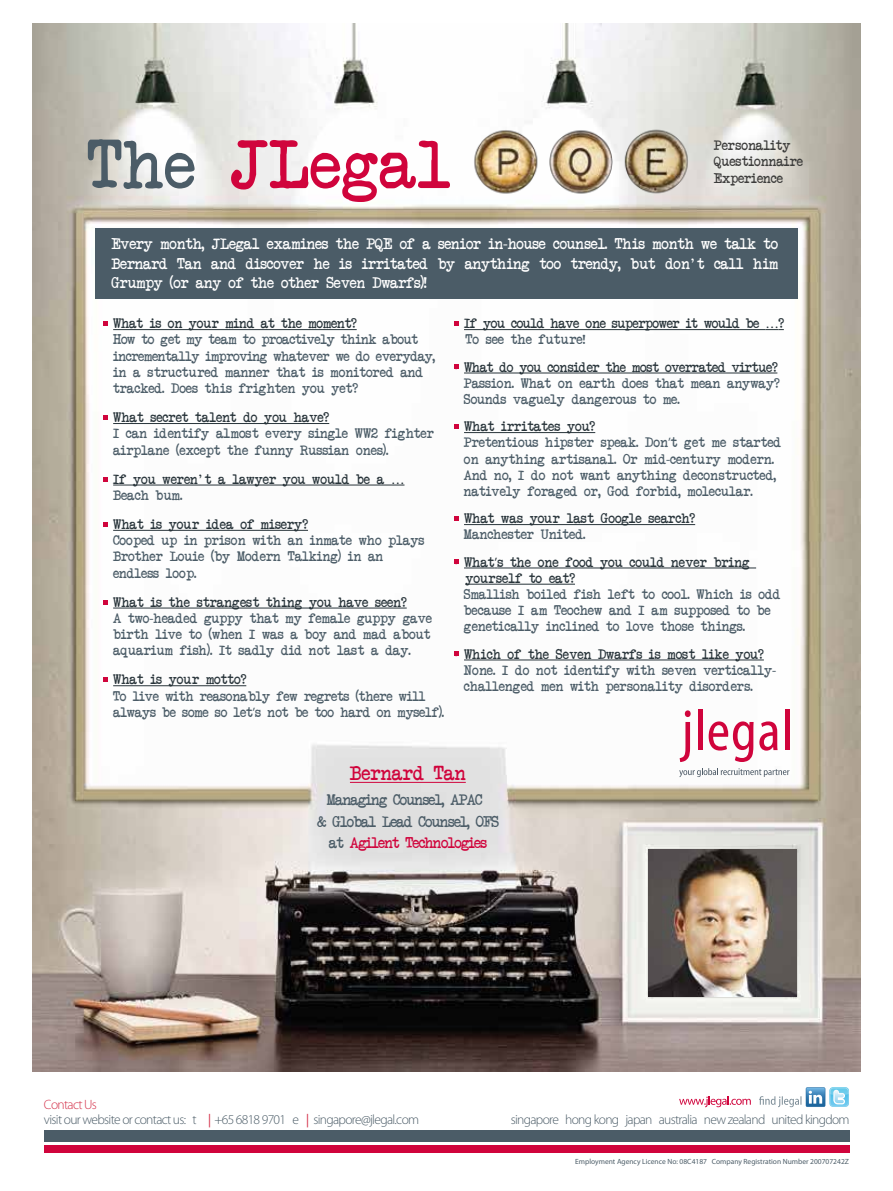
<style>
.page{position:relative;width:893px;height:1191px;background:#fff}
.page>*{position:absolute;margin:0;border:0;box-sizing:border-box;transform-origin:0 0}
.t1{font:67.5px "Another Typewriter";letter-spacing:.01em;color:#d0043c}
.t2{font:19.5px "Another Typewriter";color:#d0043c}
.t3{font:15px/19.5px "Another Typewriter";letter-spacing:-.01em;color:#fff;text-align:justify}
.t4{font:15px/21px "Another Typewriter";letter-spacing:-.05em;color:#4b5c67;text-align:center}
.t5{font:13.5px/16.2px "Another Typewriter";color:#4b5c67}
.t6{font:13.5px/16.2px "Another Typewriter";color:#28343a}
.t7{font:300 13.5px/15px "Myriad Pro";letter-spacing:-.05em;color:#4b5c67}
.t8{font:13.5px/16.2px "Another Typewriter";letter-spacing:-.025em;color:#28343a}
.t9{font:13.5px/16.2px "Another Typewriter";letter-spacing:-.005em;color:#3c3c3b}
.t10{font:7.5px "Myriad Pro";color:#4b5c67}
.s1{color:#4b5c67}
.s2{font-family:"Myriad Pro"}
.s3{font-family:"American Typewriter";font-weight:700;color:#d0043c}
.s4{color:#28343a}
.s5{font-size:12.75px;color:#4b5c67}
.s6{color:#d0043c}
.s7{color:#d4314a}
.s8{font-family:"Myriad Cn Web";font-weight:400;color:#d4314a}
</style>
<div class="page">
<img style="left:32px;top:23px;width:829px;height:1048px">
<div style="left:44px;top:1130px;width:805px;height:11px;background:#4b5c67"></div>
<div style="left:44px;top:1145px;width:805px;height:7px;background:#d0043c"></div>
<svg style="left:679px;top:1096px;width:72px;height:11px"></svg>
<svg style="left:759px;top:1087px;width:90px;height:20px"></svg>
<img style="left:468px;top:123px;width:224px;height:77px">
<hr style="left:113px;top:485px;width:278px;height:1px;background:#28343a">
<svg style="left:391px;top:485px;width:13px;height:1px"></svg>
<svg style="left:103px;top:477px;width:5px;height:4px"></svg>
<hr style="left:113px;top:530px;width:195px;height:1px;background:#28343a">
<svg style="left:103px;top:522px;width:5px;height:4px"></svg>
<hr style="left:113px;top:685px;width:133px;height:1px;background:#28343a">
<svg style="left:103px;top:677px;width:5px;height:5px"></svg>
<hr style="left:113px;top:423px;width:216px;height:1px;background:#28343a">
<svg style="left:103px;top:415px;width:5px;height:4px"></svg>
<hr style="left:464px;top:432px;width:131px;height:1px;background:#28343a">
<svg style="left:454px;top:424px;width:5px;height:5px"></svg>
<hr style="left:464px;top:567px;width:31px;height:1px;background:#28343a">
<hr style="left:497px;top:567px;width:259px;height:1px;background:#28343a">
<hr style="left:465px;top:584px;width:110px;height:1px;background:#28343a">
<svg style="left:454px;top:559px;width:5px;height:5px"></svg>
<hr style="left:464px;top:524px;width:231px;height:1px;background:#28343a">
<svg style="left:454px;top:516px;width:5px;height:5px"></svg>
<hr style="left:464px;top:659px;width:300px;height:1px;background:#28343a">
<svg style="left:454px;top:651px;width:5px;height:5px"></svg>
<hr style="left:464px;top:373px;width:313px;height:1px;background:#28343a">
<svg style="left:454px;top:364px;width:5px;height:5px"></svg>
<hr style="left:464px;top:329px;width:301px;height:1px;background:#28343a">
<svg style="left:765px;top:329px;width:19px;height:1px"></svg>
<svg style="left:454px;top:321px;width:5px;height:5px"></svg>
<hr style="left:113px;top:607px;width:294px;height:1px;background:#28343a">
<svg style="left:103px;top:600px;width:5px;height:4px"></svg>
<hr style="left:113px;top:329px;width:244px;height:1px;background:#28343a">
<svg style="left:103px;top:321px;width:5px;height:5px"></svg>
<img style="left:648px;top:849px;width:148px;height:147px">
<svg style="left:680px;top:710px;width:11px;height:52px"></svg>
<hr style="left:698px;top:709px;width:4px;height:41px;background:#d0043c">
<svg style="left:709px;top:721px;width:69px;height:41px"></svg>
<div style="left:785px;top:709px;width:5px;height:41px;background:#d0043c"></div>
<svg style="left:679px;top:768px;width:110px;height:9px"></svg>
<div style="left:95px;top:228px;width:702px;height:71px;background:#4b5c67"></div>
<hr style="left:350px;top:782px;width:116px;height:1px;background:#d0043c">
<h1 class="t1" style="left:87px;top:121px;width:365px"><span class="s1">The</span> JLegal</h1>
<p class="t9" style="left:714px;top:137px;width:90px">Personality<br>Questionnaire</p>
<p class="t9" style="left:714px;top:169px;width:70px">Experience</p>
<p class="t3" style="left:112px;top:233px;width:668px">Every month, JLegal examines the PQE of a senior in<span class="s2">-</span>house counsel. This month we talk to Bernard Tan and discover he is irritated by anything too trendy, but don't call him Grumpy (or any of the other Seven Dwarfs)!</p>
<p class="t5" style="left:113px;top:315px;width:324px;text-indent:-12px"><span class="s3">•</span> <span class="s4">What is on your mind at the moment?<br></span>How to get my team to proactively think about incrementally improving whatever we do everyday, in a structured manner that is monitored and tracked. Does this frighten you yet?</p>
<p class="t8" style="left:465px;top:315px;width:320px;text-indent:-14px"><span class="s3">•</span> If you could have one superpower it would be <span class="s2">…</span>?<br><span class="s1">To see the future</span><span class="s5">!</span></p>
<p class="t5" style="left:464px;top:358px;width:317px;text-indent:-12px"><span class="s3">•</span> <span class="s4">What do you consider the most overrated virtue?<br></span>Passion. What on earth does that mean anyway?<br>Sounds vaguely dangerous to me.</p>
<p class="t5" style="left:113px;top:409px;width:322px;text-indent:-12px"><span class="s3">•</span> <span class="s4">What secret talent do you have?<br></span>I can identify almost every single WW2 fighter airplane (except the funny Russian ones).</p>
<p class="t5" style="left:464px;top:418px;width:319px;text-indent:-12px"><span class="s3">•</span> <span class="s4">What irritates you?<br></span>Pretentious hipster speak. Don<span class="s2">’</span>t get me started on anything artisanal. Or mid<span class="s2">-</span>century modern.<br>And no, I do not want anything deconstructed, natively foraged or, God forbid, molecular.</p>
<p class="t6" style="left:113px;top:470px;width:293px;text-indent:-12px"><span class="s3">•</span> If you weren't a lawyer you would be a <span class="s2">…<br></span><span class="s1">Beach bum.</span></p>
<p class="t5" style="left:113px;top:515px;width:313px;text-indent:-12px"><span class="s3">•</span> <span class="s4">What is your idea of misery?<br></span>Cooped up in prison with an inmate who plays<br>Brother Louie (by Modern Talking) in an endless loop.</p>
<p class="t6" style="left:464px;top:510px;width:233px;text-indent:-12px"><span class="s3">•</span> What was your last Google search?<br><span class="s1">Manchester United.</span></p>
<p class="t6" style="left:465px;top:553px;width:285px;text-indent:-14px"><span class="s3">•</span> What<span class="s2">’</span>s the one food you could never bring yourself to eat?</p>
<p class="t5" style="left:464px;top:585px;width:318px">Smallish boiled fish left to cool. Which is odd because I am Teochew and I am supposed to be genetically inclined to love those things.</p>
<p class="t5" style="left:113px;top:593px;width:320px;text-indent:-12px"><span class="s3">•</span> <span class="s4">What is the strangest thing you have seen?<br></span>A two<span class="s2">-</span>headed guppy that my female guppy gave birth live to (when I was a boy and mad about aquarium fish). It sadly did not last a day.</p>
<p class="t5" style="left:464px;top:645px;width:314px;text-indent:-12px"><span class="s3">•</span> <span class="s4">Which of the Seven Dwarfs is most like you?<br></span>None. I do not identify with seven vertically&shy;challenged men with personality disorders.</p>
<p class="t5" style="left:113px;top:671px;width:332px;text-indent:-12px"><span class="s3">•</span> <span class="s4">What is your motto?<br></span>To live with reasonably few regrets (there will always be some so let<span class="s2">’</span>s not be too hard on myself).</p>
<h2 class="t2" style="left:350px;top:761px;width:117px">Bernard Tan</h2>
<p class="t4" style="left:317px;top:789px;width:183px">Managing Counsel, APAC<br>&amp; Global Lead Counsel, OFS at <span class="s6">Agilent Technologies</span></p>
<p class="t7" style="left:44px;top:1097px;width:377px"><span class="s7">Contact Us<br></span>visit our website or contact us: t <span class="s8">|</span> +65 6818 9701 e <span class="s8">|</span> singapore@jlegal.com</p>
<p class="t7" style="left:511px;top:1112px;width:340px">singapore hong kong japan australia new zealand united kingdom</p>
<p class="t10" style="left:575px;top:1157px;width:275px">Employment Agency Licence No: 08C4187 Company Registration Number 200707242Z</p>
</div>
